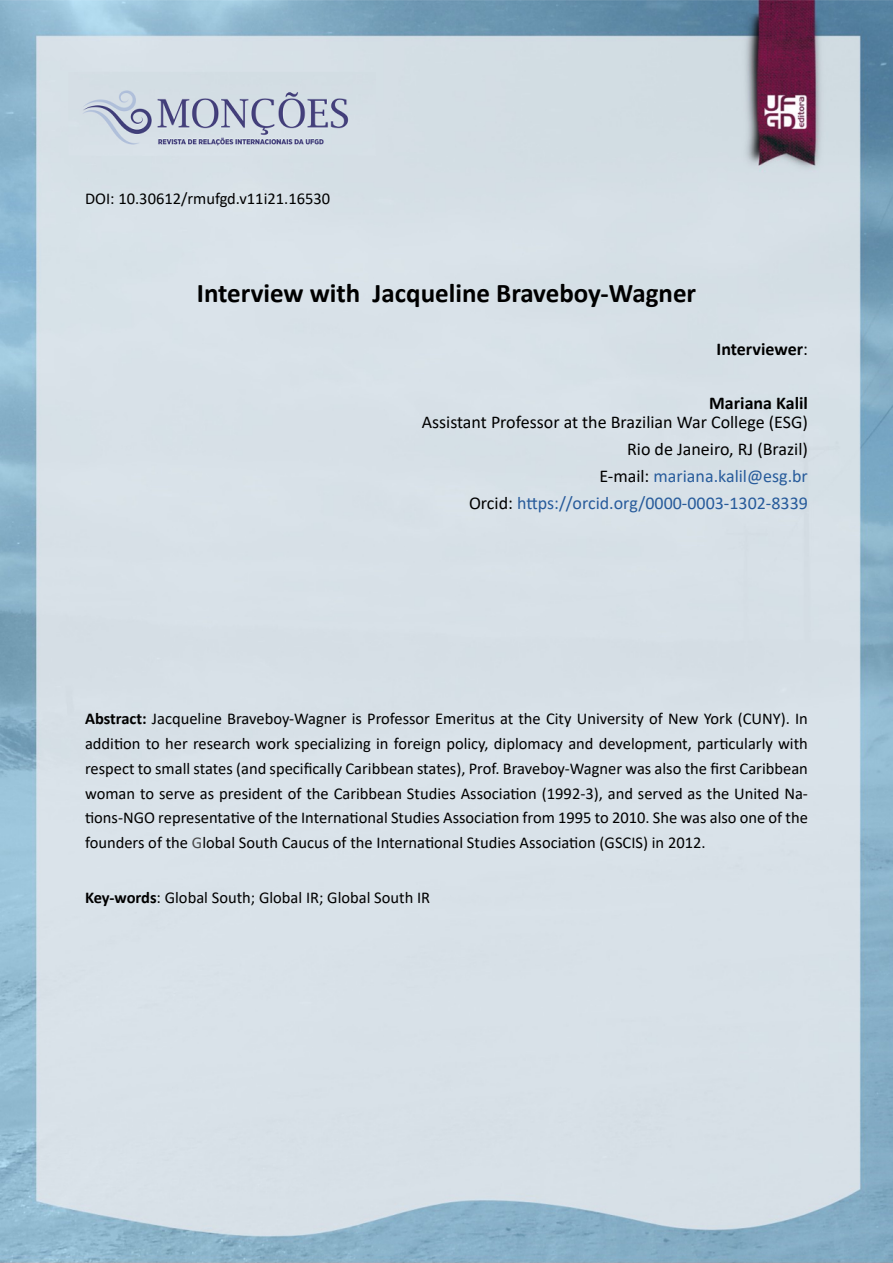
<style>
.page{position:relative;width:893px;height:1263px;background:#fff}
.page>*{position:absolute;margin:0;border:0;box-sizing:border-box;transform-origin:0 0}
.t1{font:700 27px "Calibri";color:#000}
.t2{font:18px/27px "Calibri";color:#000;text-align:right}
.t3{font:700 18px "Calibri";color:#000}
.t4{font:16.5px/24.8px "Calibri";color:#000;text-align:justify}
.s1{font-weight:400}
.s2{color:#275b9b}
.s3{font-weight:700}
.s4{color:#464646}
</style>
<div class="page">
<img style="left:0;top:0;width:893px;height:1263px">
<p class="t4" style="left:85px;top:185px;width:247px">DOI: 10.30612/rmufgd.v11i21.16530</p>
<h1 class="t1" style="left:197px;top:274px;width:501px">Interview with Jacqueline Braveboy-Wagner</h1>
<p class="t3" style="left:716px;top:337px;width:93px">Interviewer<span class="s1">:</span></p>
<p class="t3" style="left:709px;top:390px;width:100px">Mariana Kalil</p>
<p class="t2" style="left:422px;top:408px;width:388px">Assistant Professor at the Brazilian War College (ESG)<br>Rio de Janeiro, RJ (Brazil)<br>E-mail: <span class="s2">mariana.kalil@esg.br<br></span>Orcid: <span class="s2">https://orcid.org/0000-0003-1302-8339</span></p>
<p class="t4" style="left:85px;top:706px;width:724px"><span class="s3">Abstract:</span> Jacqueline Braveboy-Wagner is Professor Emeritus at the City University of New York (CUNY). In addition to her research work specializing in foreign policy, diplomacy and development, particularly with respect to small states (and specifically Caribbean states), Prof. Braveboy-Wagner was also the first Caribbean woman to serve as president of the Caribbean Studies Association (1992-3), and served as the United Na&shy;tions-NGO representative of the International Studies Association from 1995 to 2010. She was also one of the founders of the <span class="s4">G</span>lobal South Caucus of the International Studies Association (GSCIS) in 2012.</p>
<p class="t4" style="left:85px;top:884px;width:347px"><span class="s3">Key-words</span>: Global South; Global IR; Global South IR</p>
</div>
